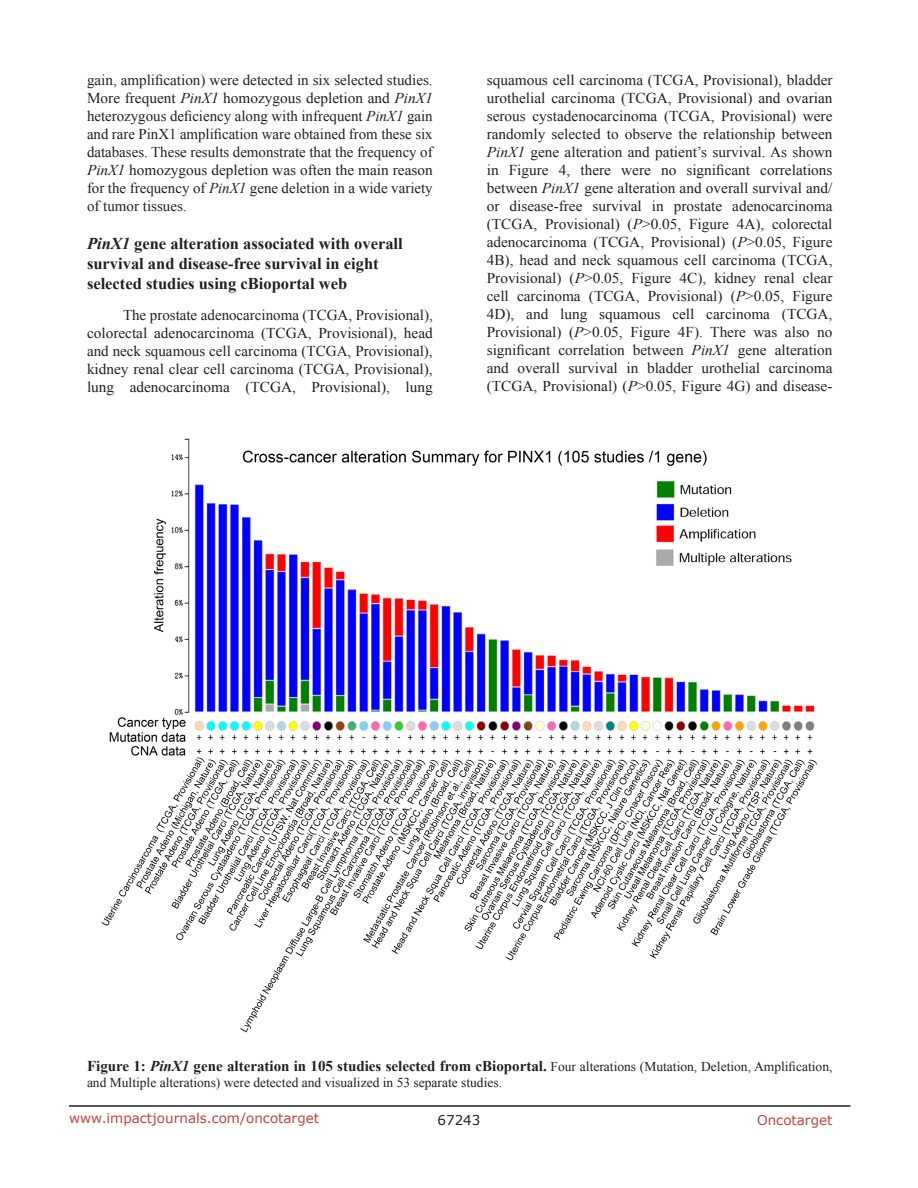
<style>
.page{position:relative;width:918px;height:1188px;background:#fff}
.page>*{position:absolute;margin:0;border:0;box-sizing:border-box;transform-origin:0 0}
.SubHeading{font:700 16.5px/19.8px "Times New Roman";color:#231f20}
.BodyText{font:15px/18px "Times New Roman";color:#231f20;text-align:justify}
.figuretext{font:700 15px "Times New Roman";color:#231f20}
.figuretext-2{font:13.5px "Times New Roman";color:#231f20}
.t1{font:13.5px "Verdana";color:#c24141}
.t2{font:13.5px "Verdana";color:#231f20}
.s1{font-style:italic}
.s2{font-weight:400;font-size:13.5px}
</style>
<div class="page">
<hr style="left:69px;top:1105px;width:781px;height:2px;background:#231f20">
<img style="left:101px;top:438px;width:717px;height:595px">
<p class="BodyText" style="left:87px;top:71px;width:347px">gain, amplification) were detected in six selected studies.<br>More frequent <span class="s1">PinX1</span> homozygous depletion and <span class="s1">PinX1 </span>heterozygous deficiency along with infrequent <span class="s1">PinX1</span> gain and rare PinX1 amplification ware obtained from these six databases. These results demonstrate that the frequency of <span class="s1">PinX1</span> homozygous depletion was often the main reason for the frequency of <span class="s1">PinX1</span> gene deletion in a wide variety of tumor tissues.</p>
<p class="SubHeading" style="left:87px;top:233px;width:317px"><span class="s1">PinX1</span> gene alteration associated with overall survival and disease-free survival in eight selected studies using cBioportal web</p>
<p class="BodyText" style="left:87px;top:306px;width:347px;text-indent:36px">The prostate adenocarcinoma (TCGA, Provisional), colorectal adenocarcinoma (TCGA, Provisional), head and neck squamous cell carcinoma (TCGA, Provisional), kidney renal clear cell carcinoma (TCGA, Provisional), lung adenocarcinoma (TCGA, Provisional), lung</p>
<p class="BodyText" style="left:487px;top:71px;width:347px">squamous cell carcinoma (TCGA, Provisional), bladder urothelial carcinoma (TCGA, Provisional) and ovarian serous cystadenocarcinoma (TCGA, Provisional) were randomly selected to observe the relationship between <span class="s1">PinX1</span> gene alteration and patient’s survival. As shown in Figure 4, there were no significant correlations between <span class="s1">PinX1</span> gene alteration and overall survival and/ or disease-free survival in prostate adenocarcinoma (TCGA, Provisional) (<span class="s1">P</span>&gt;0.05, Figure 4A), colorectal adenocarcinoma (TCGA, Provisional) (<span class="s1">P</span>&gt;0.05, Figure 4B), head and neck squamous cell carcinoma (TCGA, Provisional) (<span class="s1">P</span>&gt;0.05, Figure 4C), kidney renal clear cell carcinoma (TCGA, Provisional) (<span class="s1">P</span>&gt;0.05, Figure 4D), and lung squamous cell carcinoma (TCGA, Provisional) (<span class="s1">P</span>&gt;0.05, Figure 4F). There was also no significant correlation between <span class="s1">PinX1</span> gene alteration and overall survival in bladder urothelial carcinoma (TCGA, Provisional) (<span class="s1">P</span>&gt;0.05, Figure 4G) and disease-</p>
<p class="figuretext" style="left:87px;top:1056px;width:747px">Figure 1: <span class="s1">PinX1</span> gene alteration in 105 studies selected from cBioportal. <span class="s2">Four alterations (Mutation, Deletion, Amplification,</span></p>
<p class="figuretext-2" style="left:87px;top:1074px;width:417px">and Multiple alterations) were detected and visualized in 53 separate studies.</p>
<p class="t1" style="left:69px;top:1109px;width:252px">www.impactjournals.com/oncotarget</p>
<p class="t2" style="left:438px;top:1111px;width:44px">67243</p>
<p class="t1" style="left:757px;top:1111px;width:77px">Oncotarget</p>
</div>
